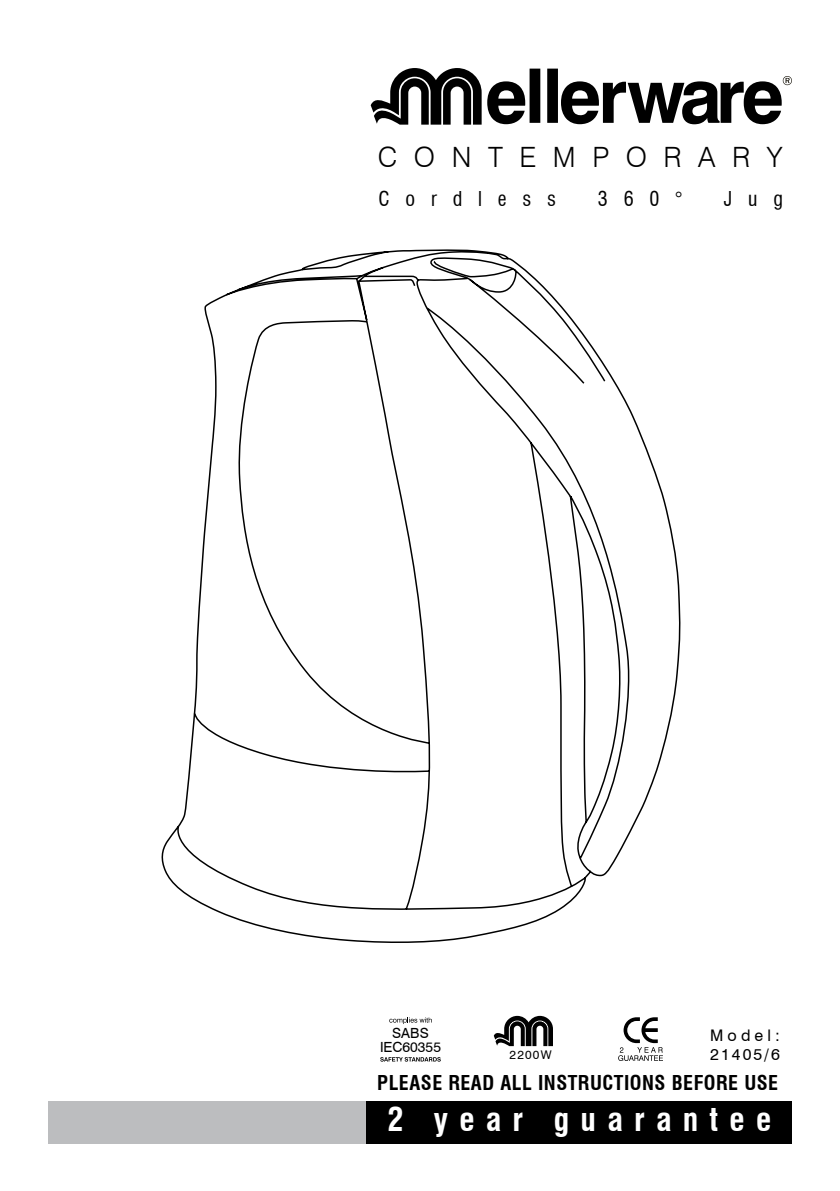
<style>
.page{position:relative;width:840px;height:1191px;background:#fff}
.page>*{position:absolute;margin:0;border:0;box-sizing:border-box;transform-origin:0 0}
.t1{font:700 condensed 32px "Swiss 721 BT";letter-spacing:.35em;color:#fff}
.t2{font:300 28px "Swiss 721 BT";letter-spacing:.59em;color:#000}
.t3{font:700 condensed 20px "Swiss 721 BT";letter-spacing:.025em;color:#000}
.t4{font:condensed 20px "Swiss 721 BT";letter-spacing:.79em;color:#000}
.t5{font:16px "Swiss 721 BT";letter-spacing:.19em;color:#000}
.t6{font:14px/14px "Swiss 721 BT";color:#000;text-align:center}
.t7{font:12px "Swiss 721 BT";letter-spacing:.1em;color:#000}
</style>
<div class="page">
<svg style="left:370px;top:68px;width:421px;height:57px"></svg>
<div style="left:48px;top:1101px;width:318px;height:42px;background:#bcbdbf"></div>
<div style="left:366px;top:1101px;width:425px;height:42px;background:#000"></div>
<svg style="left:493px;top:1016px;width:59px;height:30px"></svg>
<svg style="left:618px;top:1017px;width:44px;height:44px"></svg>
<svg style="left:161px;top:249px;width:520px;height:694px"></svg>
<svg style="left:389px;top:1017px;width:42px;height:7px"></svg>
<svg style="left:380px;top:1057px;width:60px;height:4px"></svg>
<h2 class="t2" style="left:378px;top:140px;width:406px">CONTEMPORARY</h2>
<p class="t4" style="left:378px;top:186px;width:179px">Cordless</p>
<p class="t4" style="left:597px;top:186px;width:85px">360°</p>
<p class="t4" style="left:723px;top:186px;width:60px">Jug</p>
<p class="t6" style="left:380px;top:1025px;width:62px">SABS<br>IEC60355</p>
<p class="t5" style="left:710px;top:1025px;width:71px">Model:</p>
<p class="t7" style="left:509px;top:1047px;width:43px">2200W</p>
<p class="t5" style="left:710px;top:1044px;width:71px">21405/6</p>
<p class="t3" style="left:377px;top:1070px;width:402px">PLEASE READ ALL INSTRUCTIONS BEFORE USE</p>
<h1 class="t1" style="left:387px;top:1100px;width:385px">2 year guarantee</h1>
</div>
